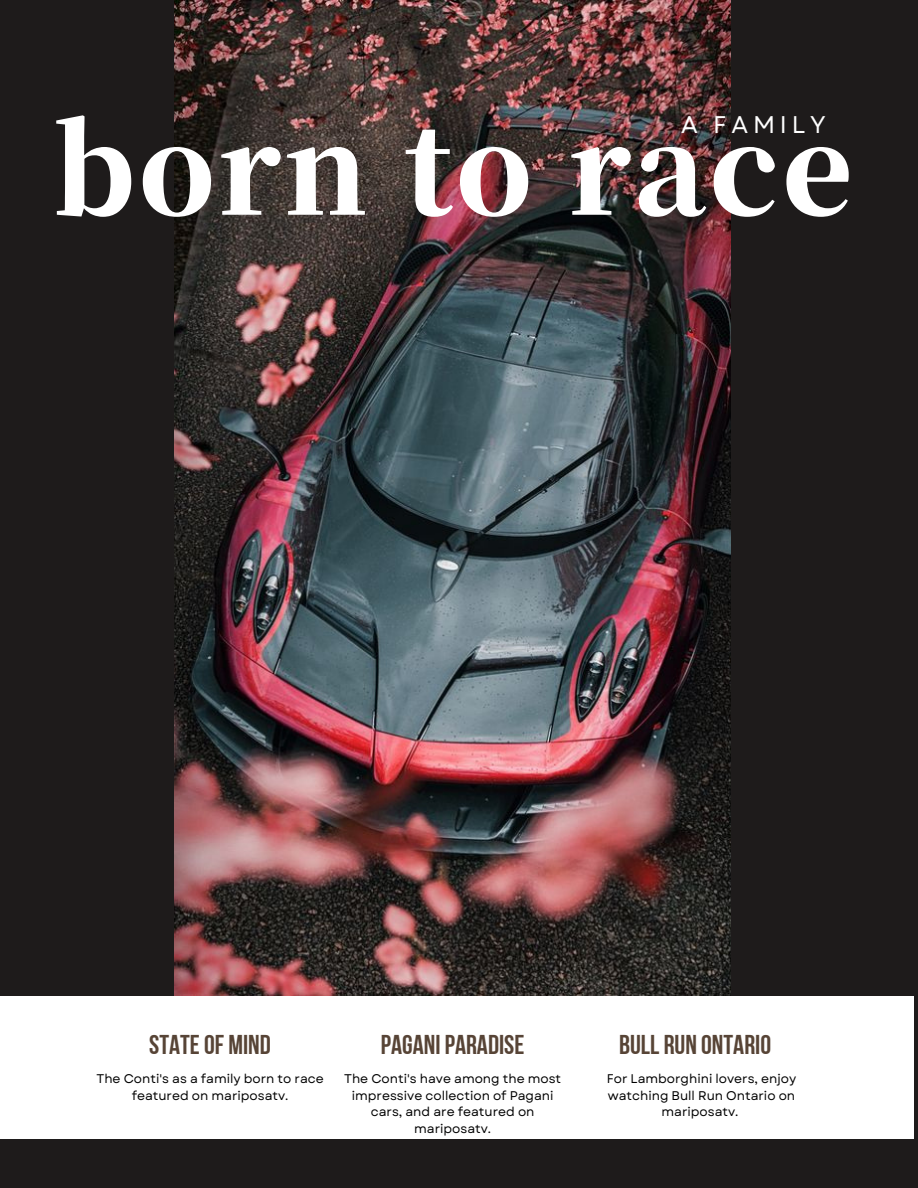
<style>
.page{position:relative;width:918px;height:1188px;background:#1e1b1b}
.page>*{position:absolute;margin:0;border:0;box-sizing:border-box;transform-origin:0 0}
.t1{font:800 120.45px "Source Han Serif JP";letter-spacing:.025em;color:#fff}
.t2{font:27.15px "Bebas Neue Cyrillic";color:#574436}
.t3{font:24.15px "Garet";letter-spacing:.2em;color:#fff}
.t4{font:12.6px/16.8px "Garet";color:#000;text-align:center}
</style>
<div class="page">
<div style="left:0;top:996px;width:913px;height:143px;background:#fff"></div>
<img style="left:175px;top:0;width:556px;height:996px">
<h1 class="t1" style="left:53px;top:76px;width:802px">born to race</h1>
<h3 class="t3" style="left:681px;top:107px;width:146px">A FAMILY</h3>
<h2 class="t2" style="left:149px;top:1033px;width:123px">STATEOF MIND</h2>
<p class="t4" style="left:96px;top:1070px;width:229px">The Conti's as a family born to race featured on mariposatv.</p>
<h2 class="t2" style="left:381px;top:1033px;width:145px">PAGANI PARADISE</h2>
<p class="t4" style="left:344px;top:1070px;width:219px">The Conti's have among the most impressive collection of Pagani cars, and are featured on mariposatv.</p>
<h2 class="t2" style="left:619px;top:1033px;width:153px">BULL RUN ONTARIO</h2>
<p class="t4" style="left:607px;top:1070px;width:191px">For Lamborghini lovers, enjoy watching Bull Run Ontario on mariposatv.</p>
</div>
